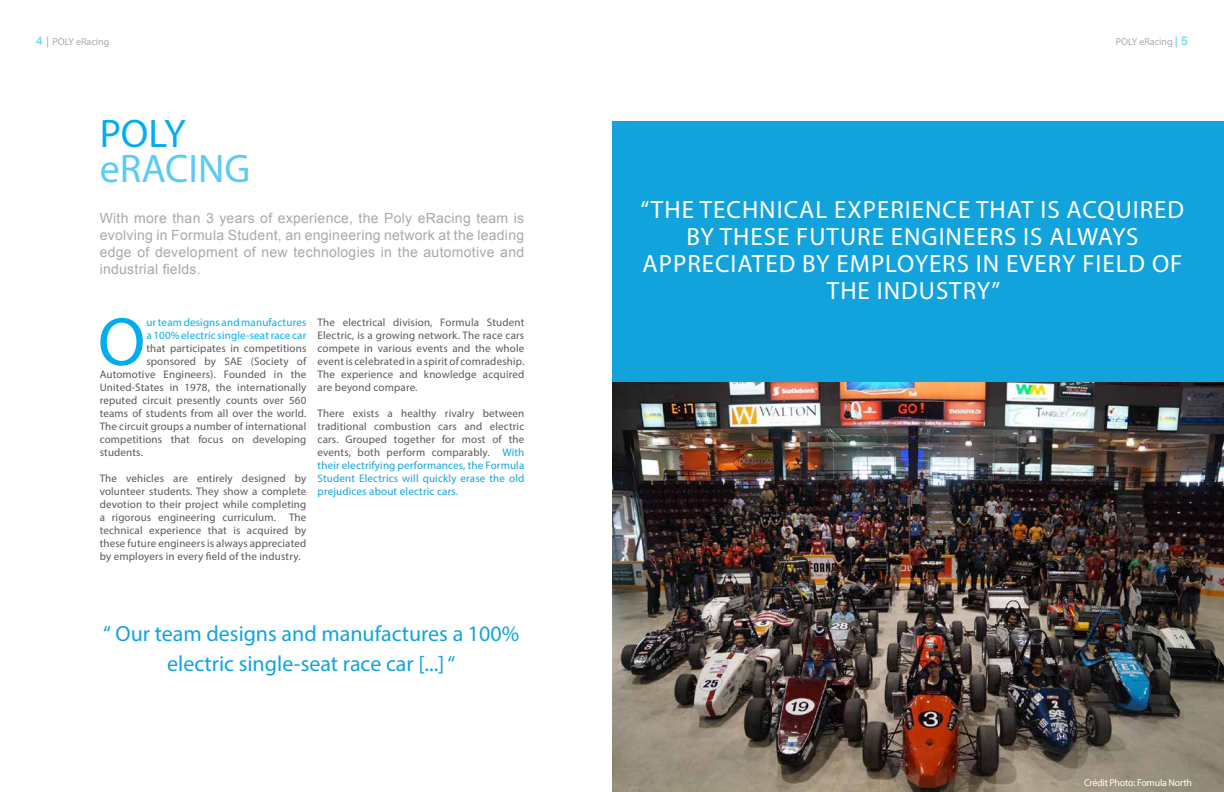
<style>
.page{position:relative;width:1224px;height:792px;background:#fff}
.page>*{position:absolute;margin:0;border:0;box-sizing:border-box;transform-origin:0 0}
.t1{font:68.9px "Myriad Pro";color:#00aeef}
.t2{font:40px "Myriad Pro";color:#5bcbf5}
.t3{font:40px "Myriad Pro";color:#00aeef}
.t4{font:25px "Myriad Pro";letter-spacing:.04em;color:#fff}
.t5{font:22px/30px "Myriad Pro";color:#12a3dd;text-align:center}
.t6{font:14px/17px "Arial";letter-spacing:.02em;color:#a7a9ac;text-align:justify}
.t7{font:11px/13px "Myriad Pro";letter-spacing:.015em;color:#58595b;text-align:justify}
.t8{font:11px "Myriad Pro";letter-spacing:.015em;color:#00aeef}
.t9{font:10px "Myriad Pro";color:#a7a9ac}
.t10{font:10px "Myriad Pro";letter-spacing:-.025em;color:#fff}
.s1{font-family:"Arial";font-size:12px;color:#5bcbf5}
.s2{color:#12a3dd}
</style>
<div class="page">
<img style="left:612px;top:382px;width:612px;height:410px">
<div style="left:612px;top:122px;width:612px;height:260px;background:#12a3dd"></div>
<p class="t9" style="left:36px;top:35px;width:75px"><span class="s1">4 |</span> POLY eRacing</p>
<p class="t9" style="left:1116px;top:35px;width:74px">POLY eRacing <span class="s1">| 5</span></p>
<h2 class="t3" style="left:100px;top:109px;width:87px">POLY</h2>
<h2 class="t2" style="left:100px;top:144px;width:152px">eRACING</h2>
<p class="t6" style="left:100px;top:210px;width:426px">With more than 3 years of experience, the Poly eRacing team is evolving in Formula Student, an engineering network at the leading edge of development of new technologies in the automotive and industrial fields.</p>
<h1 class="t1" style="left:98px;top:299px;width:49px">O</h1>
<p class="t8" style="left:146px;top:316px;width:162px">ur team designs and manufactures</p>
<p class="t8" style="left:146px;top:329px;width:162px">a 100% electric single-seat race ca<span class="s2">r</span></p>
<p class="t7" style="left:146px;top:342px;width:162px">that participates in competitions</p>
<p class="t7" style="left:146px;top:355px;width:162px">sponsored by SAE (Society of</p>
<p class="t7" style="left:100px;top:368px;width:208px">Automotive Engineers). Founded in the</p>
<p class="t7" style="left:100px;top:381px;width:208px">United-States in 1978, the internationally</p>
<p class="t7" style="left:100px;top:394px;width:208px">reputed circuit presently counts over 560</p>
<p class="t7" style="left:100px;top:407px;width:208px">teams of students from all over the world.</p>
<p class="t7" style="left:100px;top:420px;width:208px">The circuit groups a number of international</p>
<p class="t7" style="left:100px;top:433px;width:208px">competitions that focus on developing</p>
<p class="t7" style="left:100px;top:446px;width:45px">students.</p>
<p class="t7" style="left:100px;top:472px;width:208px">The vehicles are entirely designed by volunteer students. They show a complete devotion to their project while completing a rigorous engineering curriculum. The technical experience that is acquired by these future engineers is always appreciated by employers in every field of the industry.</p>
<p class="t7" style="left:318px;top:316px;width:208px">The electrical division, Formula Student Electric, is a growing network. The race cars compete in various events and the whole event is celebrated in a spirit of comradeship.<br>The experience and knowledge acquired are beyond compare.</p>
<p class="t7" style="left:318px;top:407px;width:208px">There exists a healthy rivalry between traditional combustion cars and electric cars. Grouped together for most of the events, both perform comparably. <span class="s2">With their electrifying performances, the Formula Student Electrics will quickly erase the old prejudices about electric cars.</span></p>
<h3 class="t5" style="left:103px;top:619px;width:418px">“ Our team designs and manufactures a 100% electric single-seat race car [...] “</h3>
<h3 class="t4" style="left:640px;top:194px;width:134px">“The technical</h3>
<h3 class="t4" style="left:834px;top:194px;width:43px">experience</h3>
<h3 class="t4" style="left:976px;top:194px;width:154px">that is acquired</h3>
<h3 class="t4" style="left:686px;top:221px;width:78px">by these</h3>
<h3 class="t4" style="left:796px;top:221px;width:16px">future</h3>
<h3 class="t4" style="left:891px;top:221px;width:15px">engineers</h3>
<h3 class="t4" style="left:1023px;top:221px;width:42px">is always</h3>
<h3 class="t4" style="left:642px;top:248px;width:15px">appreciated</h3>
<h3 class="t4" style="left:802px;top:248px;width:50px">by employers</h3>
<h3 class="t4" style="left:976px;top:248px;width:73px">in every</h3>
<h3 class="t4" style="left:1082px;top:248px;width:14px">field</h3>
<h3 class="t4" style="left:1152px;top:248px;width:16px">of</h3>
<h3 class="t4" style="left:827px;top:275px;width:65px">the industry</h3>
<h3 class="t4" style="left:992px;top:275px;width:10px">”</h3>
<p class="t10" style="left:1084px;top:777px;width:109px">Crédit Photo: Fomula North</p>
</div>
